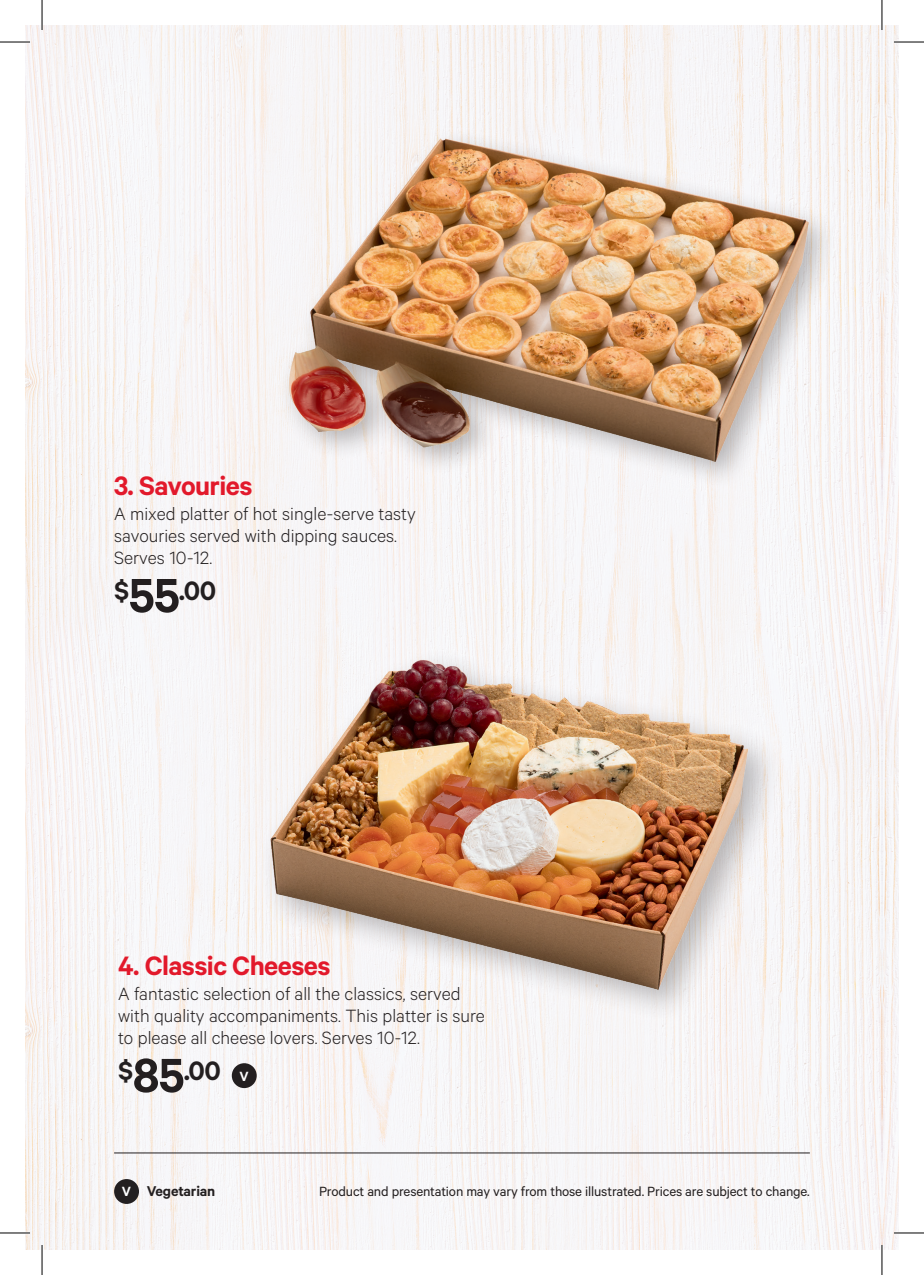
<style>
.page{position:relative;width:924px;height:1275px;background:#fff}
.page>*{position:absolute;margin:0;border:0;box-sizing:border-box;transform-origin:0 0}
.t1{font:600 30px "Calibre";letter-spacing:-.02em;color:#e2192b}
.t2{font:600 30px "Calibre";color:#231f20}
.t3{font:300 20px/22px "Calibre";color:#231f20}
.t4{font:600 16px "Calibre";letter-spacing:-.01em;color:#231f20}
.t5{font:15px "Calibre";letter-spacing:-.01em;color:#231f20}
.t6{font:600 15px "Calibre";color:#fff}
.s1{font-size:54px}
</style>
<div class="page">
<img style="left:25px;top:25px;width:873px;height:1225px">
<hr style="left:114px;top:1152px;width:695px;height:1px;background:#231f20">
<div style="left:114px;top:1179px;width:25px;height:25px;background:#231f20;border-radius:50%"></div>
<img style="left:244px;top:596px;width:623px;height:427px">
<img style="left:222px;top:97px;width:635px;height:433px">
<div style="left:232px;top:1063px;width:24px;height:25px;background:#231f20;border-radius:50%"></div>
<hr style="left:0;top:41px;width:30px;height:2px;background:#fff">
<hr style="left:893px;top:41px;width:30px;height:2px;background:#fff">
<hr style="left:0;top:1231px;width:30px;height:3px;background:#fff">
<hr style="left:893px;top:1231px;width:30px;height:3px;background:#fff">
<hr style="left:41px;top:0;width:2px;height:30px;background:#fff">
<hr style="left:41px;top:1245px;width:2px;height:30px;background:#fff">
<hr style="left:880px;top:0;width:2px;height:30px;background:#fff">
<hr style="left:880px;top:1245px;width:2px;height:30px;background:#fff">
<hr style="left:0;top:42px;width:30px;height:1px;background:#000">
<hr style="left:893px;top:42px;width:30px;height:1px;background:#000">
<hr style="left:0;top:1232px;width:30px;height:1px;background:#000">
<hr style="left:893px;top:1232px;width:30px;height:1px;background:#000">
<hr style="left:42px;top:0;width:1px;height:30px;background:#000">
<hr style="left:42px;top:1245px;width:1px;height:30px;background:#000">
<hr style="left:881px;top:0;width:1px;height:30px;background:#000">
<hr style="left:881px;top:1245px;width:1px;height:30px;background:#000">
<p class="t1" style="left:114px;top:468px;width:140px">3. Savouries</p>
<p class="t3" style="left:114px;top:502px;width:303px">A mixed platter of hot single-serve tasty savouries served with dipping sauces.<br>Serves 10-12.</p>
<p class="t2" style="left:114px;top:573px;width:103px">$<span class="s1">55</span>.00</p>
<p class="t1" style="left:118px;top:948px;width:214px">4. Classic Cheeses</p>
<p class="t3" style="left:118px;top:982px;width:368px">A fantastic selection of all the classics, served with quality accompaniments. This platter is sure to please all cheese lovers. Serves 10-12.</p>
<p class="t2" style="left:118px;top:1053px;width:104px">$<span class="s1">85</span>.00</p>
<p class="t6" style="left:239px;top:1067px;width:11px">V</p>
<p class="t6" style="left:122px;top:1182px;width:11px">V</p>
<p class="t4" style="left:147px;top:1181px;width:70px">Vegetarian</p>
<p class="t5" style="left:319px;top:1182px;width:492px">Product and presentation may vary from those illustrated. Prices are subject to change.</p>
</div>
